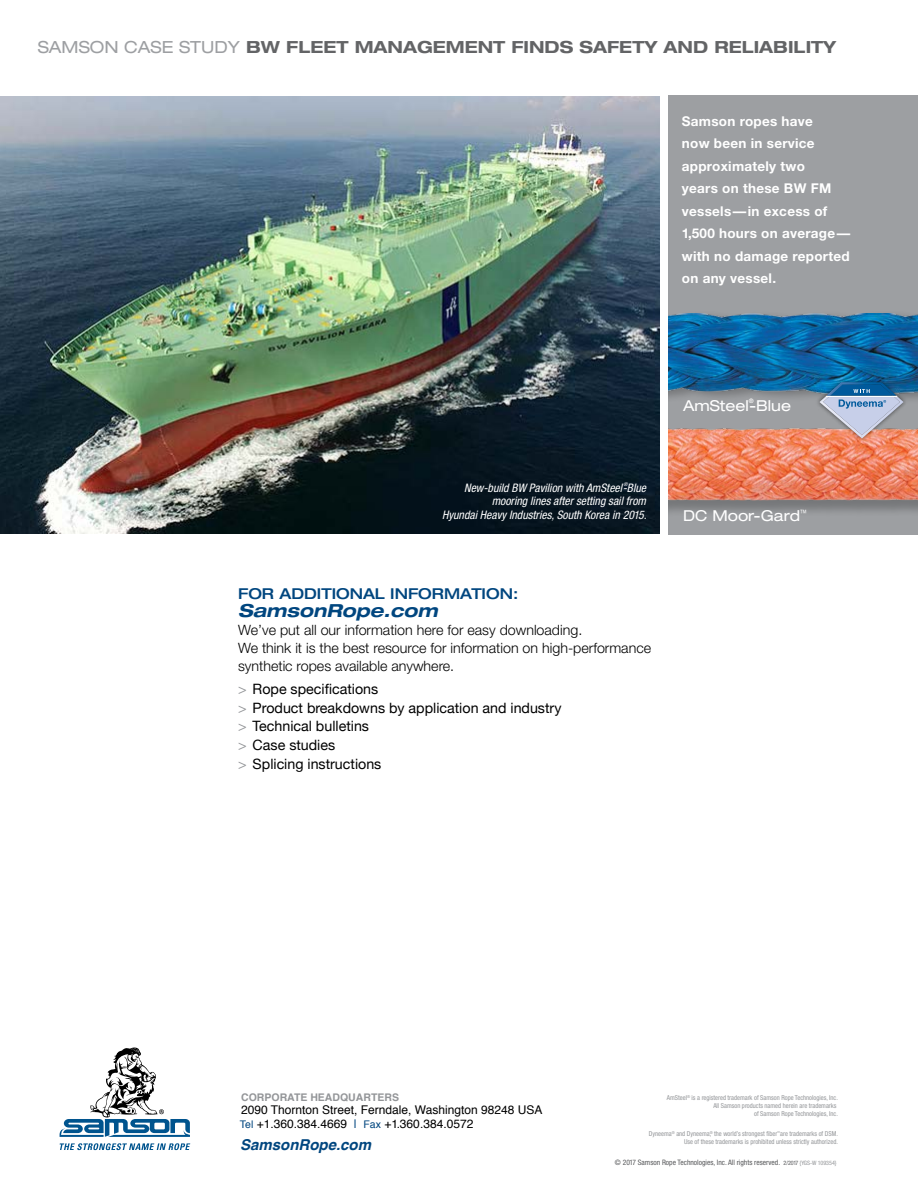
<style>
.page{position:relative;width:918px;height:1188px;background:#fff}
.page>*{position:absolute;margin:0;border:0;box-sizing:border-box;transform-origin:0 0}
.t1{font:italic 700 expanded 18px "Helvetica Neue";color:#00467f}
.t2{font:700 expanded 16.8px "Helvetica Neue";color:#636466}
.t3{font:500 expanded 15px "Helvetica Neue";color:#00467f}
.t4{font:expanded 15px "Helvetica Neue";color:#fff}
.t5{font:italic 700 15px "Helvetica";color:#00467f}
.t6{font:300 14.25px/18px "Helvetica Neue";color:#000}
.t7{font:14.25px/18.8px "Helvetica Neue";color:#000}
.t8{font:700 13.5px/22.5px "Helvetica Neue";letter-spacing:.02em;color:#fff}
.t9{font:12px/13.5px "Helvetica";color:#000}
.t10{font:italic condensed 11.7px/13.5px "Helvetica Neue";color:#fff;text-align:right}
.t11{font:700 10.5px "Helvetica";color:#939598}
.t12{font:condensed 7.5px "Helvetica Neue";color:#58595b}
.t13{font:condensed 6.75px/8.1px "Helvetica Neue";color:#939598;text-align:right}
.t14{font:expanded 6.15px "Helvetica Neue";color:#fff}
.t15{font:italic condensed 5.25px "Helvetica Neue";color:#fff}
.s1{font-weight:400;color:#9d9fa2}
.s2{color:#939598}
.s3{font-size:10.5px;color:#00467f}
.s4{color:#00467f}
.s5{font-size:6px}
.s6{font-size:6px;color:#939598}
</style>
<div class="page">
<div style="left:662px;top:95px;width:256px;height:439px;background:#9d9fa2"></div>
<div style="left:647px;top:310px;width:271px;height:95px;background:#000;opacity:.25"></div>
<img style="left:667px;top:314px;width:251px;height:79px">
<img style="left:667px;top:418px;width:251px;height:99px">
<img style="left:0;top:96px;width:660px;height:438px">
<div style="left:816px;top:378px;width:92px;height:65px;background:#000;opacity:.55"></div>
<img style="left:819px;top:382px;width:85px;height:57px">
<svg style="left:60px;top:1143px;width:130px;height:7px"></svg>
<svg style="left:60px;top:1047px;width:130px;height:90px"></svg>
<div style="left:660px;top:80px;width:7px;height:468px;background:#fff"></div>
<h2 class="t2" style="left:38px;top:36px;width:800px"><span class="s1">SAMSON CASE STUDY</span> BW FLEET MANAGEMENT FINDS SAFETY AND RELIABILITY</h2>
<h3 class="t8" style="left:682px;top:110px;width:170px">Samson ropes have<br>now been in service approximately two<br>years on these BW FM vessels—in excess of<br>1,500 hours on average— with no damage reported on any vessel.</h3>
<p class="t15" style="left:623px;top:481px;width:6px">®</p>
<h3 class="t10" style="left:442px;top:494px;width:206px">mooring lines after setting sail from<br>Hyundai Heavy Industries, South Korea in 2015.</h3>
<h3 class="t10" style="left:464px;top:481px;width:183px">New-build BW Pavilion with AmSteel-Blue</h3>
<h3 class="t3" style="left:238px;top:584px;width:282px">FOR ADDITIONAL INFORMATION:</h3>
<h1 class="t1" style="left:238px;top:599px;width:201px">SamsonRope.com</h1>
<h3 class="t6" style="left:238px;top:620px;width:415px">We’ve put all our information here for easy downloading.<br>We think it is the best resource for information on high-performance synthetic ropes available anywhere.</h3>
<h3 class="t7" style="left:238px;top:680px;width:325px"><span class="s2">&gt;</span> Rope specifications<br><span class="s2">&gt;</span> Product breakdowns by application and industry <span class="s2">&gt;</span> Technical bulletins<br><span class="s2">&gt;</span> Case studies<br><span class="s2">&gt;</span> Splicing instructions</h3>
<p class="t14" style="left:749px;top:397px;width:6px">®</p>
<h3 class="t4" style="left:683px;top:397px;width:110px">AmSteel-Blue</h3>
<h3 class="t4" style="left:683px;top:506px;width:125px">DC Moor-Gard<sup>™</sup></h3>
<h3 class="t11" style="left:241px;top:1089px;width:159px">CORPORATE HEADQUARTERS</h3>
<h3 class="t9" style="left:240px;top:1104px;width:304px">2090 Thornton Street, Ferndale, Washington 98248 USA<br><span class="s3">Tel</span> +1.360.384.4669 <span class="s4">|</span> <span class="s3">Fax</span> +1.360.384.0572</h3>
<p class="t13" style="left:667px;top:1093px;width:173px">AmSteel<sup>®</sup> is a registered trademark of Samson Rope Technologies, Inc.<br>All Samson products named herein are trademarks<br>of Samson Rope Technologies, Inc.</p>
<h3 class="t5" style="left:240px;top:1132px;width:132px">SamsonRope.com</h3>
<p class="t13" style="left:649px;top:1129px;width:191px">Dyneema<sup>®</sup> and Dyneema<sup>®</sup>, the world’s strongest fiber<sup>™</sup>are trademarks of DSM.<br>Use of these trademarks is prohibited unless strictly authorized.</p>
<p class="t12" style="left:615px;top:1158px;width:223px">© 2017 Samson Rope Technologies, Inc. All rights reserved. <span class="s5">2/2017</span> <span class="s6">{YGS-W 109354}</span></p>
</div>
